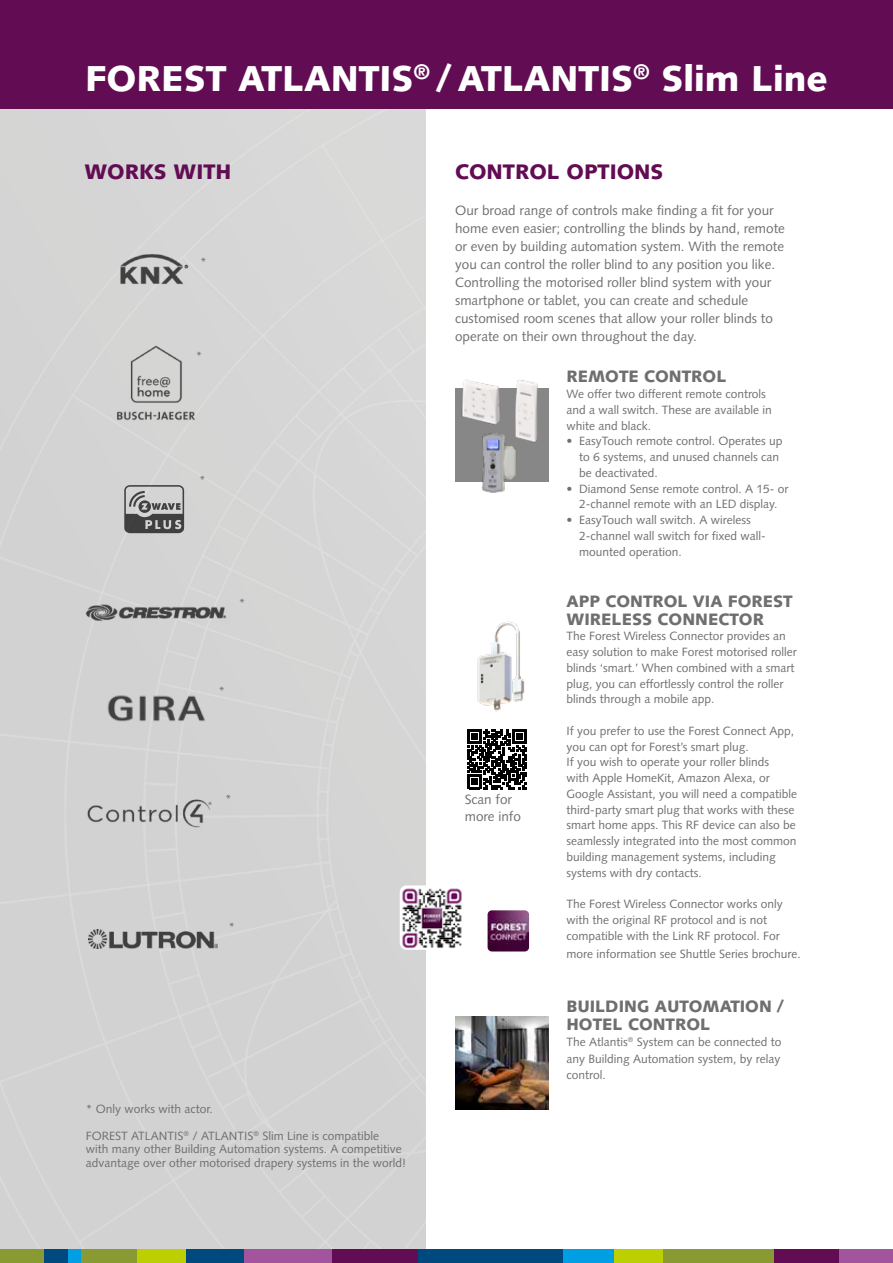
<style>
.page{position:relative;width:893px;height:1263px;background:#fff}
.page>*{position:absolute;margin:0;border:0;box-sizing:border-box;transform-origin:0 0}
.t1{font:900 36px "Syntax";color:#fff}
.t2{font:900 21px "Syntax";color:#610c53}
.t3{font:900 16.5px/18px "Syntax";color:#706f6f}
.t4{font:13.5px/18px "Syntax";color:#706f6f}
.t5{font:12px/15.8px "Syntax";color:#706f6f}
</style>
<div class="page">
<div style="left:0;top:108px;width:425px;height:1142px;background:#d3d3d3"></div>
<div style="left:243px;top:1250px;width:90px;height:13px;background:#a2559d"></div>
<div style="left:836px;top:1250px;width:57px;height:13px;background:#a2559d"></div>
<div style="left:0;top:1250px;width:44px;height:13px;background:#899a32"></div>
<div style="left:68px;top:1250px;width:13px;height:13px;background:#009fe3"></div>
<div style="left:562px;top:1250px;width:52px;height:13px;background:#009fe3"></div>
<div style="left:186px;top:1250px;width:58px;height:13px;background:#00497f"></div>
<div style="left:418px;top:1250px;width:144px;height:13px;background:#00497f"></div>
<div style="left:44px;top:1250px;width:24px;height:13px;background:#00497f"></div>
<div style="left:333px;top:1250px;width:85px;height:13px;background:#610c53"></div>
<div style="left:773px;top:1250px;width:66px;height:13px;background:#610c53"></div>
<div style="left:81px;top:1250px;width:56px;height:13px;background:#899a32"></div>
<div style="left:662px;top:1250px;width:112px;height:13px;background:#899a32"></div>
<div style="left:137px;top:1250px;width:49px;height:13px;background:#bccf00"></div>
<div style="left:614px;top:1250px;width:48px;height:13px;background:#bccf00"></div>
<div style="left:0;top:0;width:893px;height:108px;background:#610c53"></div>
<img style="left:79px;top:585px;width:150px;height:54px">
<img style="left:85px;top:797px;width:129px;height:48px">
<img style="left:88px;top:929px;width:129px;height:19px">
<img style="left:98px;top:685px;width:113px;height:46px">
<img style="left:108px;top:334px;width:93px;height:91px">
<img style="left:113px;top:240px;width:83px;height:59px">
<svg style="left:124px;top:485px;width:60px;height:48px;background:#8a8a8a"></svg>
<img style="left:455px;top:1016px;width:94px;height:94px">
<img style="left:477px;top:621px;width:48px;height:91px">
<svg style="left:467px;top:729px;width:60px;height:60px"></svg>
<img style="left:488px;top:910px;width:41px;height:41px">
<img style="left:400px;top:885px;width:62px;height:65px">
<div style="left:455px;top:388px;width:94px;height:94px;background:#878787"></div>
<img style="left:515px;top:380px;width:23px;height:62px">
<img style="left:462px;top:379px;width:38px;height:46px">
<img style="left:481px;top:428px;width:42px;height:65px">
<h1 class="t1" style="left:85px;top:57px;width:744px">FOREST ATLANTIS<sup>®</sup> / ATLANTIS<sup>®</sup> Slim Line</h1>
<h2 class="t2" style="left:84px;top:160px;width:149px">WORKS WITH</h2>
<p class="t5" style="left:200px;top:254px;width:8px">*</p>
<p class="t5" style="left:196px;top:348px;width:8px">*</p>
<p class="t5" style="left:199px;top:472px;width:8px">*</p>
<p class="t5" style="left:239px;top:595px;width:8px">*</p>
<p class="t5" style="left:218px;top:683px;width:8px">*</p>
<p class="t5" style="left:225px;top:791px;width:8px">*</p>
<p class="t5" style="left:228px;top:919px;width:8px">*</p>
<p class="t5" style="left:86px;top:1100px;width:129px">* Only works with actor.</p>
<p class="t5" style="left:86px;top:1129px;width:322px;line-height:13.5px">FOREST ATLANTIS<sup>®</sup> / ATLANTIS<sup>®</sup> Slim Line is compatible<br>with many other Building Automation systems. A competitive advantage over other motorised drapery systems in the world!</p>
<h2 class="t2" style="left:455px;top:160px;width:210px">CONTROL OPTIONS</h2>
<p class="t4" style="left:455px;top:202px;width:331px">Our broad range of controls make finding a fit for your home even easier; controlling the blinds by hand, remote or even by building automation system. With the remote you can control the roller blind to any position you like.<br>Controlling the motorised roller blind system with your smartphone or tablet, you can create and schedule customised room scenes that allow your roller blinds to operate on their own throughout the day.</p>
<p class="t4" style="left:465px;top:791px;width:58px;line-height:16.5px">Scan for more info</p>
<h3 class="t3" style="left:566px;top:368px;width:161px">REMOTE CONTROL</h3>
<p class="t5" style="left:566px;top:386px;width:207px">We offer two different remote controls and a wall switch. These are available in white and black.</p>
<p class="t5" style="left:579px;top:433px;width:205px;text-indent:-13px">• EasyTouch remote control. Operates up to 6 systems, and unused channels can be deactivated.</p>
<p class="t5" style="left:566px;top:481px;width:223px;text-align:center">• Diamond Sense remote control. A 15- or<br>2-channel remote with an LED display.</p>
<p class="t5" style="left:579px;top:512px;width:188px;text-indent:-13px">• EasyTouch wall switch. A wireless<br>2-channel wall switch for fixed wall&shy;mounted operation.</p>
<h3 class="t3" style="left:566px;top:592px;width:228px">APP CONTROL VIA FOREST<br>WIRELESS CONNECTOR</h3>
<p class="t5" style="left:566px;top:628px;width:232px">The Forest Wireless Connector provides an easy solution to make Forest motorised roller blinds ‘smart.’ When combined with a smart plug, you can effortlessly control the roller blinds through a mobile app.</p>
<p class="t5" style="left:566px;top:723px;width:232px">If you prefer to use the Forest Connect App, you can opt for Forest’s smart plug.<br>If you wish to operate your roller blinds<br>with Apple HomeKit, Amazon Alexa, or Google Assistant, you will need a compatible third-party smart plug that works with these smart home apps. This RF device can also be seamlessly integrated into the most common building management systems, including systems with dry contacts.</p>
<p class="t5" style="left:566px;top:896px;width:218px">The Forest Wireless Connector works only with the original RF protocol and is not compatible with the Link RF protocol. For</p>
<p class="t5" style="left:566px;top:945px;width:236px">more information see Shuttle Series brochure.</p>
<h3 class="t3" style="left:566px;top:997px;width:219px">BUILDING AUTOMATION /<br>HOTEL CONTROL</h3>
<p class="t5" style="left:566px;top:1034px;width:216px;line-height:16.5px;text-align:justify">The Atlantis<sup>®</sup> System can be connected to any Building Automation system, by relay control.</p>
</div>
